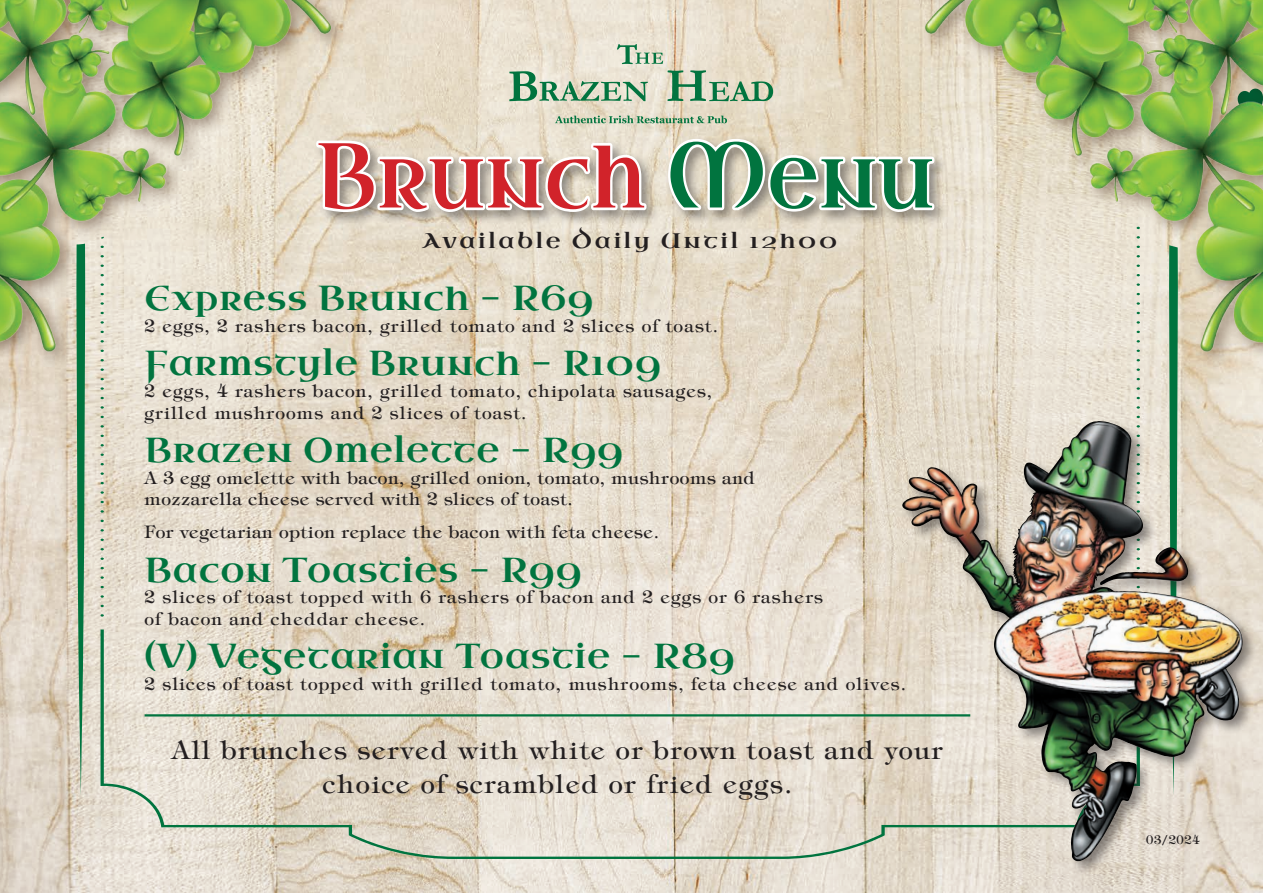
<style>
.page{position:relative;width:1263px;height:893px;background:#fff}
.page>*{position:absolute;margin:0;border:0;box-sizing:border-box;transform-origin:0 0}
.t1{font:91.8px "Uncial Antiqua";letter-spacing:.01em;color:#d1232a;scale:.85 1}
.t2{font:34.65px "Uncial Antiqua";letter-spacing:.025em;color:#01743f}
.t3{font:25.5px/34px "Tiffany";letter-spacing:.06em;color:#231f20;text-align:center}
.t4{font:21px "Uncial Antiqua";letter-spacing:.12em;color:#231f20;scale:1.08 1}
.t5{font:17.4px "Tiffany";letter-spacing:.06em;color:#231f20}
.t6{font:17.4px "Tiffany";letter-spacing:.03em;color:#231f20}
.t7{font:12px "Tiffany";letter-spacing:.06em;color:#231f20}
.s1{color:#01743f}
</style>
<div class="page">
<img style="left:0;top:0;width:1263px;height:893px">
<img style="left:0;top:0;width:383px;height:466px">
<img style="left:853px;top:0;width:410px;height:466px">
<svg style="left:1169px;top:196px;width:9px;height:222px"></svg>
<svg style="left:76px;top:196px;width:9px;height:599px"></svg>
<svg style="left:101px;top:629px;width:799px;height:230px;fill:#e6ddcf"></svg>
<svg style="left:101px;top:196px;width:3px;height:411px"></svg>
<svg style="left:1136px;top:196px;width:4px;height:222px"></svg>
<div style="left:900px;top:418px;width:358px;height:458px;background:#231f20;opacity:.49"></div>
<img style="left:1018px;top:421px;width:78px;height:108px">
<svg style="left:555px;top:116px;width:172px;height:7px"></svg>
<svg style="left:509px;top:71px;width:139px;height:30px"></svg>
<svg style="left:667px;top:70px;width:106px;height:31px"></svg>
<svg style="left:617px;top:44px;width:46px;height:20px"></svg>
<div style="left:313px;top:136px;width:636px;height:91px;background:#231f20;opacity:.47"></div>
<svg style="left:305px;top:137px;width:344px;height:79px"></svg>
<svg style="left:666px;top:135px;width:271px;height:81px"></svg>
<hr style="left:145px;top:714px;width:825px;height:2px;background:#01743f">
<p class="t1" style="left:316px;top:117px;width:729px">Brunch <span class="s1">Menu</span></p>
<p class="t4" style="left:422px;top:227px;width:386px">Available Daily Until 12h00</p>
<p class="t2" style="left:145px;top:276px;width:451px">Express Brunch - R69</p>
<p class="t5" style="left:145px;top:315px;width:575px">2 eggs, 2 rashers bacon, grilled tomato and 2 slices of toast.</p>
<p class="t2" style="left:145px;top:341px;width:518px">Farmstyle Brunch - R109</p>
<p class="t5" style="left:145px;top:380px;width:569px">2 eggs, 4 rashers bacon, grilled tomato, chipolata sausages,</p>
<p class="t5" style="left:145px;top:402px;width:383px">grilled mushrooms and 2 slices of toast.</p>
<p class="t2" style="left:145px;top:428px;width:480px">Brazen Omelette - R99</p>
<p class="t6" style="left:145px;top:467px;width:612px">A 3 egg omelette with bacon, grilled onion, tomato, mushrooms and</p>
<p class="t6" style="left:145px;top:488px;width:430px">mozzarella cheese served with 2 slices of toast.</p>
<p class="t6" style="left:145px;top:521px;width:516px">For vegetarian option replace the bacon with feta cheese.</p>
<p class="t2" style="left:145px;top:548px;width:439px">Bacon Toasties - R99</p>
<p class="t5" style="left:145px;top:586px;width:680px">2 slices of toast topped with 6 rashers of bacon and 2 eggs or 6 rashers</p>
<p class="t5" style="left:145px;top:608px;width:282px">of bacon and cheddar cheese.</p>
<p class="t2" style="left:145px;top:634px;width:592px">(V) Vegetarian Toastie - R89</p>
<p class="t5" style="left:145px;top:673px;width:763px">2 slices of toast topped with grilled tomato, mushrooms, feta cheese and olives.</p>
<p class="t3" style="left:172px;top:733px;width:772px">All brunches served with white or brown toast and your choice of scrambled or fried eggs.</p>
<p class="t7" style="left:1146px;top:832px;width:55px">03/2024</p>
</div>
